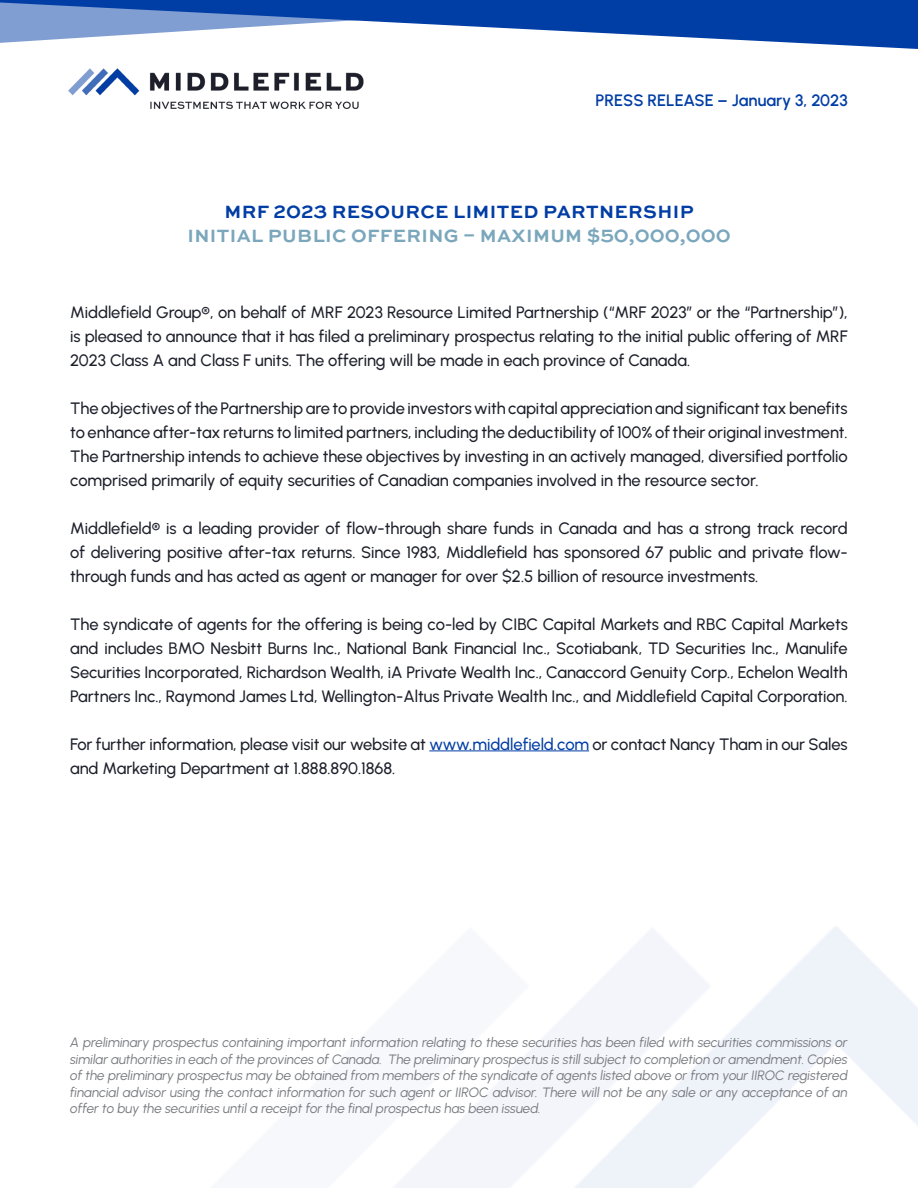
<style>
.page{position:relative;width:918px;height:1188px;background:#fff}
.page>*{position:absolute;margin:0;border:0;box-sizing:border-box;transform-origin:0 0}
.t1{font:700 18.75px "Sweet Sans Pro";letter-spacing:.02em;color:#7ba7bc}
.t2{font:700 18.75px "Sweet Sans Pro";letter-spacing:.02em;color:#003da5}
.t3{font:500 16.5px/24px "Urbanist";letter-spacing:-.005em;color:#1d1f2a;text-align:justify}
.t4{font:600 16.5px "Urbanist";color:#003da5}
.t5{font:italic 13.5px/16.5px "Urbanist";letter-spacing:-.005em;color:#77797f;text-align:justify}
.s1{color:#003da5}
</style>
<div class="page">
<img style="left:69px;top:69px;width:295px;height:40px">
<hr style="left:429px;top:751px;width:160px;height:1px;background:#003da5">
<svg style="left:0;top:0;width:918px;height:49px;fill:#003da5"></svg>
<p class="t4" style="left:596px;top:90px;width:254px">PRESS RELEASE – January 3, 2023</p>
<p class="t2" style="left:224px;top:198px;width:471px">MRF 2023 RESOURCE LIMITED PARTNERSHIP</p>
<p class="t1" style="left:188px;top:222px;width:545px">INITIAL PUBLIC OFFERING – MAXIMUM $50,000,000</p>
<p class="t3" style="left:70px;top:300px;width:779px">Middlefield Group®, on behalf of MRF 2023 Resource Limited Partnership (“MRF 2023” or the “Partnership”), is pleased to announce that it has filed a preliminary prospectus relating to the initial public offering of MRF 2023 Class A and Class F units. The offering will be made in each province of Canada.</p>
<p class="t3" style="left:70px;top:396px;width:779px">The objectives of the Partnership are to provide investors with capital appreciation and significant tax benefits to enhance after-tax returns to limited partners, including the deductibility of 100% of their original investment.<br>The Partnership intends to achieve these objectives by investing in an actively managed, diversified portfolio comprised primarily of equity securities of Canadian companies involved in the resource sector.</p>
<p class="t3" style="left:70px;top:516px;width:779px">Middlefield® is a leading provider of flow-through share funds in Canada and has a strong track record of delivering positive after-tax returns. Since 1983, Middlefield has sponsored 67 public and private flow&shy;through funds and has acted as agent or manager for over $2.5 billion of resource investments.</p>
<p class="t3" style="left:70px;top:612px;width:779px">The syndicate of agents for the offering is being co-led by CIBC Capital Markets and RBC Capital Markets and includes BMO Nesbitt Burns Inc., National Bank Financial Inc., Scotiabank, TD Securities Inc., Manulife Securities Incorporated, Richardson Wealth, iA Private Wealth Inc., Canaccord Genuity Corp., Echelon Wealth Partners Inc., Raymond James Ltd, Wellington-Altus Private Wealth Inc., and Middlefield Capital Corporation.</p>
<p class="t3" style="left:70px;top:732px;width:779px">For further information, please visit our website at <span class="s1">www.middlefield.com</span> or contact Nancy Tham in our Sales and Marketing Department at 1.888.890.1868.</p>
<p class="t5" style="left:70px;top:1034px;width:779px">A preliminary prospectus containing important information relating to these securities has been filed with securities commissions or similar authorities in each of the provinces of Canada. The preliminary prospectus is still subject to completion or amendment. Copies of the preliminary prospectus may be obtained from members of the syndicate of agents listed above or from your IIROC registered financial advisor using the contact information for such agent or IIROC advisor. There will not be any sale or any acceptance of an offer to buy the securities until a receipt for the final prospectus has been issued.</p>
</div>
